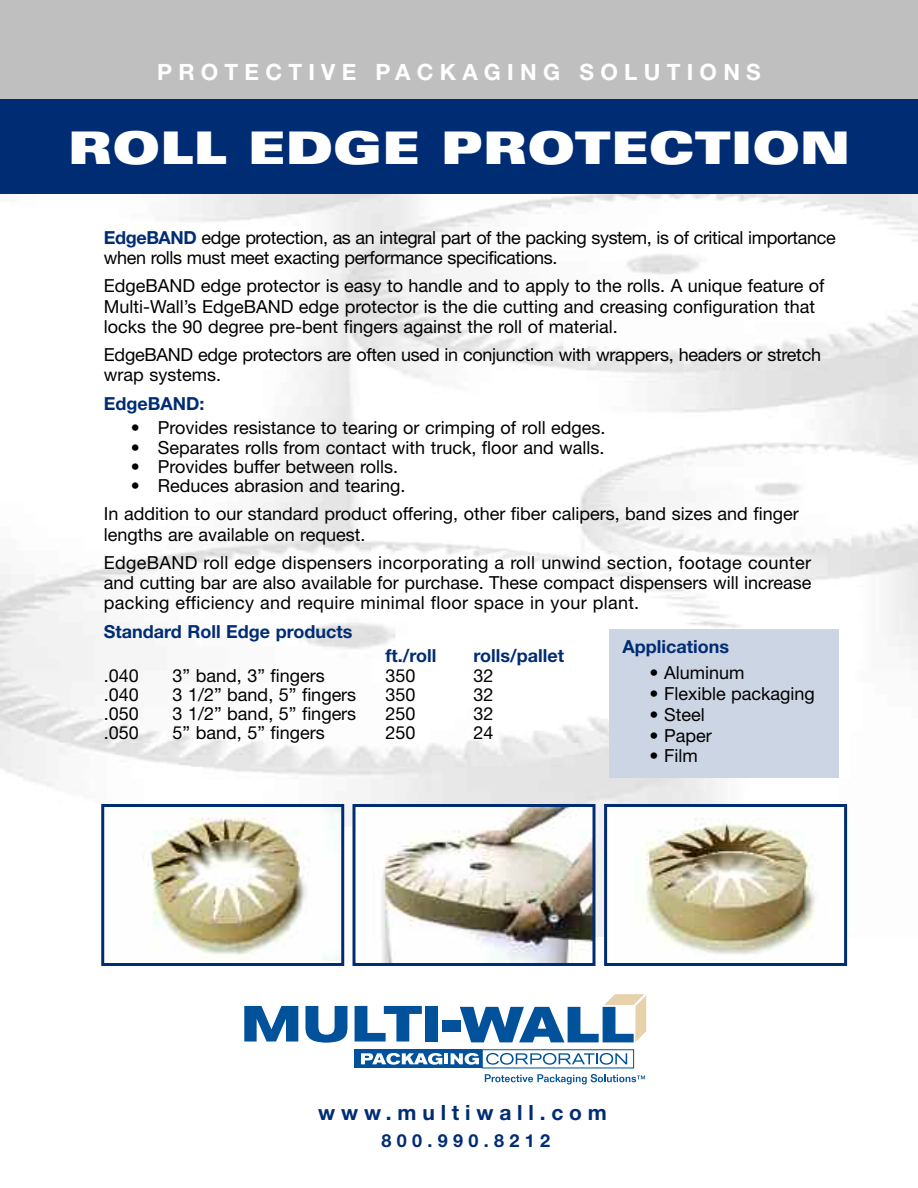
<style>
.page{position:relative;width:918px;height:1188px;background:#fff}
.page>*{position:absolute;margin:0;border:0;box-sizing:border-box;transform-origin:0 0}
.t1{font:900 expanded 45px "Univers";color:#fff}
.t2{font:700 22.5px "Helvetica Neue";letter-spacing:.28em;color:#fff}
.t3{font:700 21px "Helvetica Neue";letter-spacing:.28em;color:#002c74}
.t4{font:18px/20.2px "Helvetica Neue";color:#000}
.t5{font:18px/20.2px "Helvetica Neue";letter-spacing:-.02em;color:#000}
.t6{font:700 18px "Helvetica Neue";color:#002c74}
.t7{font:700 18px "Helvetica Neue";letter-spacing:.295em;color:#002c74}
.s1{font-weight:700;color:#002c74}
</style>
<div class="page">
<div style="left:609px;top:629px;width:229px;height:149px;background:#ccd5e3"></div>
<div style="left:355px;top:1050px;width:127px;height:18px;background:#01529a"></div>
<svg style="left:361px;top:1053px;width:81px;height:12px"></svg>
<hr style="left:444px;top:1053px;width:4px;height:11px;background:#fff">
<svg style="left:451px;top:1053px;width:28px;height:12px"></svg>
<svg style="left:486px;top:1053px;width:141px;height:12px"></svg>
<svg style="left:244px;top:1006px;width:54px;height:36px"></svg>
<svg style="left:305px;top:1006px;width:42px;height:37px"></svg>
<svg style="left:355px;top:1006px;width:67px;height:36px"></svg>
<div style="left:425px;top:1006px;width:13px;height:36px;background:#01529a"></div>
<div style="left:442px;top:1020px;width:19px;height:12px;background:#01529a"></div>
<svg style="left:485px;top:1074px;width:160px;height:10px"></svg>
<svg style="left:460px;top:994px;width:186px;height:48px"></svg>
<div style="left:0;top:0;width:918px;height:110px;background:#bfbfbf"></div>
<img style="left:373px;top:808px;width:219px;height:154px">
<div style="left:352px;top:804px;width:244px;height:162px;border:3px solid #002c74"></div>
<img style="left:633px;top:808px;width:185px;height:146px">
<div style="left:604px;top:804px;width:243px;height:162px;border:3px solid #002c74"></div>
<div style="left:0;top:99px;width:918px;height:95px;background:#002c74"></div>
<img style="left:141px;top:808px;width:199px;height:153px">
<div style="left:101px;top:804px;width:243px;height:162px;border:3px solid #002c74"></div>
<p class="t2" style="left:157px;top:64px;width:605px">PROTECTIVE PACKAGING SOLUTIONS</p>
<h1 class="t1" style="left:68px;top:131px;width:784px">ROLL EDGE PROTECTION</h1>
<p class="t5" style="left:104px;top:229px;width:733px"><span class="s1">EdgeBAND</span> edge protection, as an integral part of the packing system, is of critical importance when rolls must meet exacting performance specifications.</p>
<p class="t4" style="left:104px;top:278px;width:722px">EdgeBAND edge protector is easy to handle and to apply to the rolls. A unique feature of<br>Multi-Wall’s EdgeBAND edge protector is the die cutting and creasing configuration that locks the 90 degree pre-bent fingers against the roll of material.</p>
<p class="t4" style="left:104px;top:346px;width:719px">EdgeBAND edge protectors are often used in conjunction with wrappers, headers or stretch wrap systems.</p>
<p class="t6" style="left:104px;top:397px;width:102px">EdgeBAND:</p>
<p class="t4" style="left:131px;top:420px;width:476px">• Provides resistance to tearing or crimping of roll edges.</p>
<p class="t4" style="left:131px;top:439px;width:475px">• Separates rolls from contact with truck, floor and walls.</p>
<p class="t4" style="left:131px;top:458px;width:269px">• Provides buffer between rolls.</p>
<p class="t4" style="left:104px;top:473px;width:696px;line-height:28.3px;text-indent:27px">• Reduces abrasion and tearing.<br>In addition to our standard product offering, other fiber calipers, band sizes and finger</p>
<p class="t4" style="left:104px;top:522px;width:709px;line-height:28.3px">lengths are available on request.<br>EdgeBAND roll edge dispensers incorporating a roll unwind section, footage counter</p>
<p class="t4" style="left:104px;top:574px;width:709px">and cutting bar are also available for purchase. These compact dispensers will increase packing efficiency and require minimal floor space in your plant.</p>
<p class="t6" style="left:104px;top:625px;width:250px">Standard Roll Edge products</p>
<p class="t6" style="left:386px;top:650px;width:52px">ft./roll</p>
<p class="t6" style="left:474px;top:650px;width:92px">rolls/pallet</p>
<p class="t4" style="left:104px;top:667px;width:37px">.040</p>
<p class="t4" style="left:173px;top:667px;width:154px">3” band, 3” fingers</p>
<p class="t4" style="left:386px;top:667px;width:32px">350</p>
<p class="t4" style="left:474px;top:667px;width:22px">32</p>
<p class="t4" style="left:104px;top:686px;width:37px">.040</p>
<p class="t4" style="left:173px;top:686px;width:185px">3 1/2” band, 5” fingers</p>
<p class="t4" style="left:386px;top:686px;width:32px">350</p>
<p class="t4" style="left:474px;top:686px;width:22px">32</p>
<p class="t4" style="left:104px;top:705px;width:37px">.050</p>
<p class="t4" style="left:173px;top:705px;width:185px">3 1/2” band, 5” fingers</p>
<p class="t4" style="left:386px;top:705px;width:32px">250</p>
<p class="t4" style="left:474px;top:705px;width:22px">32</p>
<p class="t4" style="left:104px;top:724px;width:37px">.050</p>
<p class="t4" style="left:173px;top:724px;width:154px">5” band, 5” fingers</p>
<p class="t4" style="left:386px;top:724px;width:32px">250</p>
<p class="t4" style="left:474px;top:724px;width:22px">24</p>
<p class="t6" style="left:623px;top:640px;width:108px">Applications</p>
<p class="t4" style="left:650px;top:665px;width:96px">• Aluminum</p>
<p class="t4" style="left:650px;top:685px;width:167px">• Flexible packaging</p>
<p class="t4" style="left:650px;top:706px;width:57px">• Steel</p>
<p class="t4" style="left:650px;top:727px;width:64px">• Paper</p>
<p class="t4" style="left:650px;top:747px;width:50px">• Film</p>
<p class="t3" style="left:318px;top:1105px;width:290px">www.multiwall.com</p>
<p class="t7" style="left:382px;top:1134px;width:170px">800.990.8212</p>
</div>
